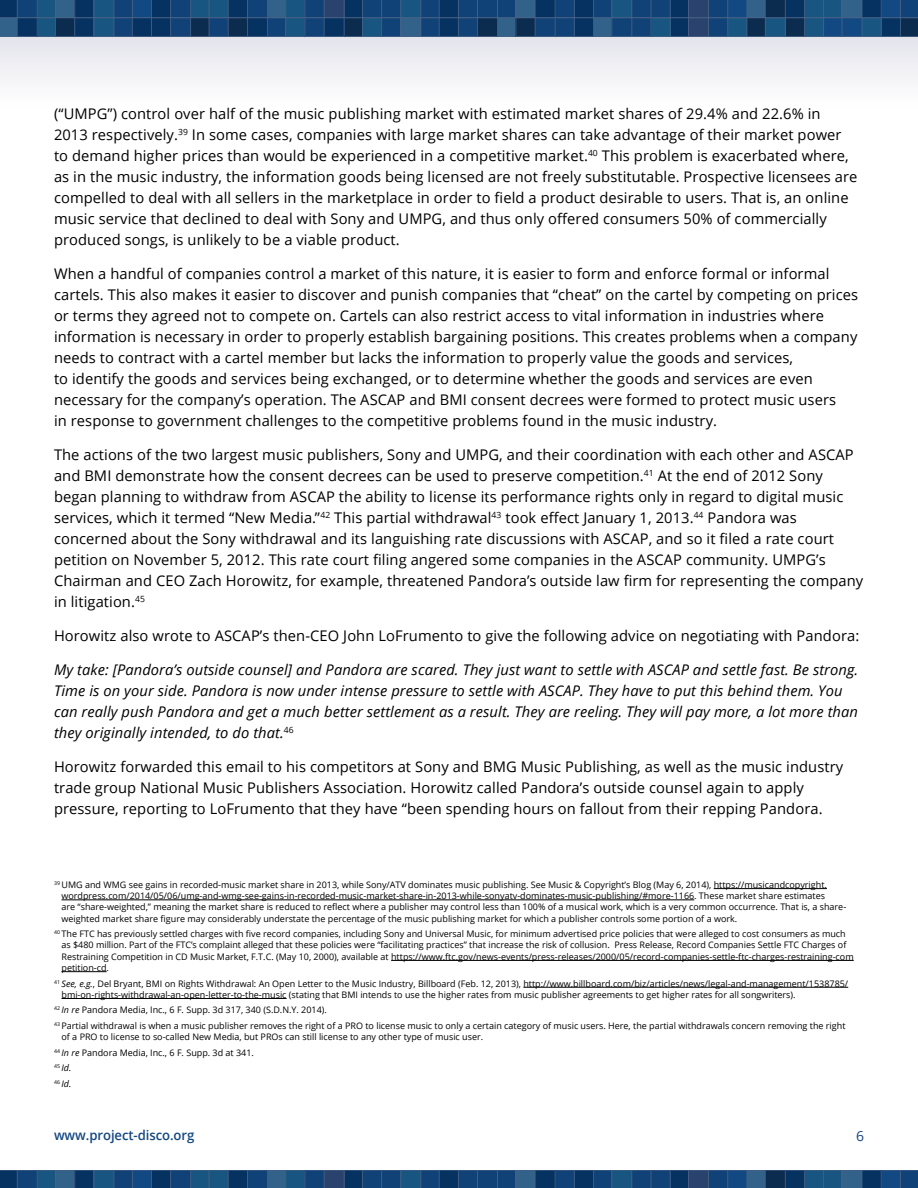
<style>
.page{position:relative;width:918px;height:1188px;background:#fff}
.page>*{position:absolute;margin:0;border:0;box-sizing:border-box;transform-origin:0 0}
.Body_One{font:14.7px/21px "Open Sans";letter-spacing:.005em;color:#000}
.Body_One-2{font:italic 14.7px/21px "Open Sans";letter-spacing:.005em;color:#000}
.t1{font:13.95px "Open Sans";color:#144882}
.t2{font:600 13.5px "Open Sans";letter-spacing:-.005em;color:#144882}
.Footnote_Regular{font:9px/11.2px "Open Sans";color:#000}
.Footnote_Regular-2{font:italic 9px "Open Sans";color:#000}
.s1{font-style:italic}
</style>
<div class="page">
<div style="left:0;top:0;width:918px;height:110px;background:linear-gradient(to right,#f2f2f6,#f2f2f6)"></div>
<svg style="left:0;top:1170px;width:918px;height:18px;background:#174776"></svg>
<svg style="left:0;top:0;width:918px;height:37px;background:#174573"></svg>
<hr style="left:714px;top:888px;width:113px;height:1px;background:#000">
<hr style="left:62px;top:900px;width:632px;height:1px;background:#000">
<hr style="left:391px;top:960px;width:463px;height:1px;background:#000">
<hr style="left:62px;top:971px;width:45px;height:1px;background:#000">
<hr style="left:523px;top:987px;width:325px;height:1px;background:#000">
<hr style="left:62px;top:998px;width:225px;height:1px;background:#000">
<p class="Body_One" style="left:54px;top:103px;width:805px">(“UMPG”) control over half of the music publishing market with estimated market shares of 29.4% and 22.6% in 2013 respectively.<sup>39</sup> In some cases, companies with large market shares can take advantage of their market power to demand higher prices than would be experienced in a competitive market.<sup>40</sup> This problem is exacerbated where, as in the music industry, the information goods being licensed are not freely substitutable. Prospective licensees are compelled to deal with all sellers in the marketplace in order to field a product desirable to users. That is, an online music service that declined to deal with Sony and UMPG, and thus only offered consumers 50% of commercially produced songs, is unlikely to be a viable product.</p>
<p class="Body_One" style="left:54px;top:263px;width:806px">When a handful of companies control a market of this nature, it is easier to form and enforce formal or informal cartels. This also makes it easier to discover and punish companies that “cheat” on the cartel by competing on prices or terms they agreed not to compete on. Cartels can also restrict access to vital information in industries where information is necessary in order to properly establish bargaining positions. This creates problems when a company needs to contract with a cartel member but lacks the information to properly value the goods and services,<br>to identify the goods and services being exchanged, or to determine whether the goods and services are even necessary for the company’s operation. The ASCAP and BMI consent decrees were formed to protect music users<br>in response to government challenges to the competitive problems found in the music industry.</p>
<p class="Body_One" style="left:54px;top:444px;width:811px">The actions of the two largest music publishers, Sony and UMPG, and their coordination with each other and ASCAP and BMI demonstrate how the consent decrees can be used to preserve competition.<sup>41</sup> At the end of 2012 Sony began planning to withdraw from ASCAP the ability to license its performance rights only in regard to digital music services, which it termed “New Media.”<sup>42</sup> This partial withdrawal<sup>43</sup> took effect January 1, 2013.<sup>44</sup> Pandora was concerned about the Sony withdrawal and its languishing rate discussions with ASCAP, and so it filed a rate court petition on November 5, 2012. This rate court filing angered some companies in the ASCAP community. UMPG’s Chairman and CEO Zach Horowitz, for example, threatened Pandora’s outside law firm for representing the company in litigation.<sup>45</sup></p>
<p class="Body_One" style="left:54px;top:625px;width:807px">Horowitz also wrote to ASCAP’s then-CEO John LoFrumento to give the following advice on negotiating with Pandora:</p>
<p class="Body_One-2" style="left:54px;top:659px;width:806px">My take: [Pandora’s outside counsel] and Pandora are scared. They just want to settle with ASCAP and settle fast. Be strong.<br>Time is on your side. Pandora is now under intense pressure to settle with ASCAP. They have to put this behind them. You can really push Pandora and get a much better settlement as a result. They are reeling. They will pay more, a lot more than they originally intended, to do that.<sup>46</sup></p>
<p class="Body_One" style="left:54px;top:756px;width:791px">Horowitz forwarded this email to his competitors at Sony and BMG Music Publishing, as well as the music industry trade group National Music Publishers Association. Horowitz called Pandora’s outside counsel again to apply pressure, reporting to LoFrumento that they have “been spending hours on fallout from their repping Pandora.</p>
<p class="Footnote_Regular" style="left:61px;top:879px;width:786px;text-indent:-7px"><sup>39</sup> UMG and WMG see gains in recorded-music market share in 2013, while Sony/ATV dominates music publishing. See Music &amp; Copyright’s Blog (May 6, 2014), https://musicandcopyright. wordpress.com/2014/05/06/umg-and-wmg-see-gains-in-recorded-music-market-share-in-2013-while-sonyatv-dominates-music-publishing/#more-1166. These market share estimates<br>are “share-weighted,” meaning the market share is reduced to reflect where a publisher may control less than 100% of a musical work, which is a very common occurrence. That is, a share&shy;weighted market share figure may considerably understate the percentage of the music publishing market for which a publisher controls some portion of a work.</p>
<p class="Footnote_Regular" style="left:61px;top:928px;width:794px;text-indent:-7px"><sup>40</sup> The FTC has previously settled charges with five record companies, including Sony and Universal Music, for minimum advertised price policies that were alleged to cost consumers as much as $480 million. Part of the FTC’s complaint alleged that these policies were “facilitating practices” that increase the risk of collusion. Press Release, Record Companies Settle FTC Charges of Restraining Competition in CD Music Market, F.T.C. (May 10, 2000), available at https://www.ftc.gov/news-events/press-releases/2000/05/record-companies-settle-ftc-charges-restraining-com petition-cd.</p>
<p class="Footnote_Regular" style="left:62px;top:977px;width:788px;text-indent:-8px"><sup>41</sup> <span class="s1">See, e.g.</span>, Del Bryant, BMI on Rights Withdrawal: An Open Letter to the Music Industry, Billboard (Feb. 12, 2013), http://www.billboard.com/biz/articles/news/legal-and-management/1538785/ bmi-on-rights-withdrawal-an-open-letter-to-the-music (stating that BMI intends to use the higher rates from music publisher agreements to get higher rates for all songwriters).</p>
<p class="Footnote_Regular" style="left:54px;top:1004px;width:274px"><sup>42</sup> <span class="s1">In re</span> Pandora Media, Inc., 6 F. Supp. 3d 317, 340 (S.D.N.Y. 2014).</p>
<p class="Footnote_Regular" style="left:61px;top:1020px;width:786px;text-indent:-7px"><sup>43</sup> Partial withdrawal is when a music publisher removes the right of a PRO to license music to only a certain category of music users. Here, the partial withdrawals concern removing the right of a PRO to license to so-called New Media, but PROs can still license to any other type of music user.</p>
<p class="Footnote_Regular" style="left:54px;top:1047px;width:201px"><sup>44</sup> <span class="s1">In re</span> Pandora Media, Inc., 6 F. Supp. 3d at 341.</p>
<p class="Footnote_Regular-2" style="left:54px;top:1062px;width:19px"><sup>45</sup> Id.</p>
<p class="Footnote_Regular-2" style="left:54px;top:1077px;width:19px"><sup>46</sup> Id.</p>
<p class="t2" style="left:54px;top:1126px;width:142px">www.project-disco.org</p>
<p class="t1" style="left:856px;top:1127px;width:9px">6</p>
</div>
